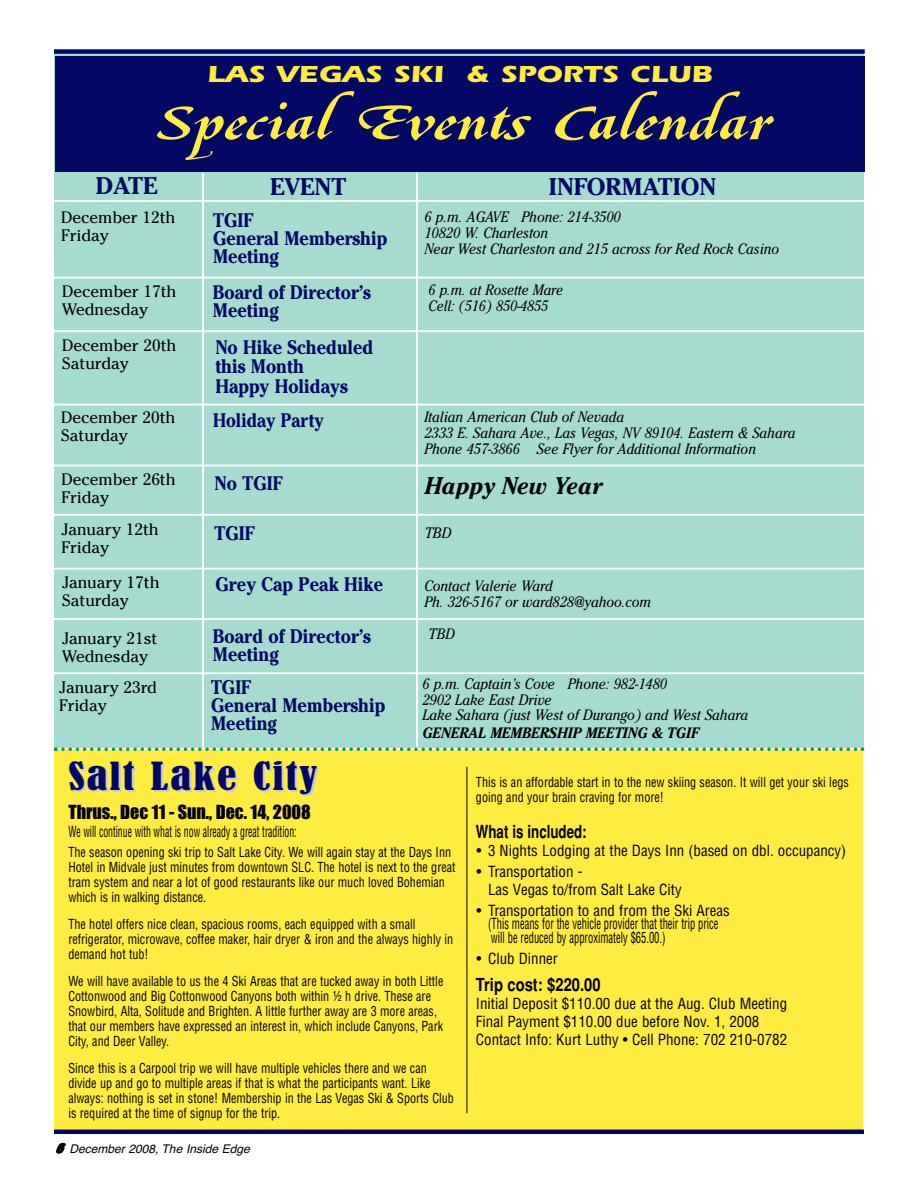
<style>
.page{position:relative;width:918px;height:1188px;background:#fff}
.page>*{position:absolute;margin:0;border:0;box-sizing:border-box;transform-origin:0 0}
.t1{font:51px "Le Griffe D";color:#ffec40;scale:1.6 1}
.t2{font:condensed 36px "Bernard";letter-spacing:.05em;color:#040764;scale:1.2 1}
.t3{font:700 24px "Itc Eras";color:#ffec40;scale:1.25 1}
.t4{font:700 24px "Cheltenham";color:#040764}
.t5{font:italic 700 24px "Cheltenham";color:#000;scale:.92 1}
.t6{font:700 19.5px/18px "Cheltenham";color:#040764;scale:.9 1}
.t7{font:700 19.5px "Cheltenham";color:#040764;scale:.86 1}
.t8{font:18px "Impact";color:#000}
.t9{font:700 condensed 18px "Helvetica";color:#000}
.t10{font:700 condensed 18px "Helvetica";color:#000;scale:.9 1}
.t11{font:16.5px/18px "Cheltenham";color:#000}
.t12{font:italic 15px/15.8px "Cheltenham";color:#000;scale:.92 1}
.t13{font:condensed 15px/18px "Helvetica";color:#000}
.t14{font:condensed 15px "Helvetica";color:#000;scale:.65 1}
.t15{font:italic 15px/16.5px "Cheltenham";color:#000;scale:.9 1}
.t16{font:italic 700 15px "Cheltenham";color:#000;scale:.92 1}
.t17{font:condensed 13.5px/15px "Helvetica";color:#000;scale:.9 1}
.t18{font:italic 12px "Helvetica";color:#000}
.s1{font-family:"Helvetica Neue";font-weight:900;font-stretch:condensed;font-size:13.5px}
</style>
<div class="page">
<div style="left:54px;top:749px;width:809px;height:381px;background:#ffec40"></div>
<hr style="left:467px;top:767px;width:1px;height:346px;background:#000">
<div style="left:55px;top:51px;width:809px;height:697px;background:#a6dbcf"></div>
<hr style="left:202px;top:173px;width:2px;height:575px;background:#fff">
<hr style="left:416px;top:173px;width:2px;height:578px;background:#fff">
<hr style="left:54px;top:200px;width:816px;height:2px;background:#fff">
<hr style="left:52px;top:277px;width:813px;height:2px;background:#fff">
<hr style="left:53px;top:330px;width:813px;height:2px;background:#fff">
<hr style="left:53px;top:465px;width:813px;height:1px;background:#fff">
<hr style="left:52px;top:514px;width:813px;height:2px;background:#fff">
<hr style="left:52px;top:618px;width:813px;height:2px;background:#fff">
<hr style="left:52px;top:672px;width:813px;height:2px;background:#fff">
<hr style="left:51px;top:404px;width:813px;height:1px;background:#fff">
<hr style="left:51px;top:568px;width:813px;height:2px;background:#fff">
<hr style="left:54px;top:1130px;width:810px;height:4px;background:#040764">
<svg style="left:54px;top:747px;width:810px;height:4px"></svg>
<div style="left:55px;top:56px;width:810px;height:115px;background:#040764"></div>
<div style="left:54px;top:49px;width:811px;height:5px;background:#040764"></div>
<h3 class="t3" style="left:207px;top:66px;width:406px">LAS VEGAS SKI &amp; SPORTS CLUB</h3>
<h1 class="t1" style="left:153px;top:92px;width:385px">SpecialEvents Calendar</h1>
<h3 class="t4" style="left:96px;top:177px;width:63px">DATE</h3>
<h3 class="t4" style="left:270px;top:178px;width:78px">EVENT</h3>
<h3 class="t4" style="left:549px;top:178px;width:169px">INFORMATION</h3>
<p class="t11" style="left:61px;top:208px;width:116px">December 12th<br>Friday</p>
<h3 class="t6" style="left:213px;top:213px;width:195px">TGIF<br>General Membership<br>Meeting</h3>
<p class="t12" style="left:424px;top:210px;width:387px">6 p.m. AGAVE Phone: 214-3500<br>10820 W. Charleston<br>Near West Charleston and 215 across for Red Rock Casino</p>
<p class="t11" style="left:62px;top:282px;width:116px">December 17th<br>Wednesday</p>
<p class="t15" style="left:429px;top:283px;width:151px">6 p.m. at Rosette Mare<br>Cell: (516) 850-4855</p>
<h3 class="t6" style="left:213px;top:285px;width:177px">Board of Director’s<br>Meeting</h3>
<p class="t11" style="left:62px;top:337px;width:116px">December 20th<br>Saturday</p>
<h3 class="t6" style="left:215px;top:339px;width:177px;line-height:19.5px">No Hike Scheduled this Month<br>Happy Holidays</h3>
<p class="t11" style="left:61px;top:408px;width:116px">December 20th<br>Saturday</p>
<h3 class="t7" style="left:213px;top:414px;width:130px">Holiday Party</h3>
<p class="t12" style="left:424px;top:411px;width:405px">Italian American Club of Nevada<br>2333 E. Sahara Ave., Las Vegas, NV 89104. Eastern &amp; Sahara<br>Phone 457-3866 See Flyer for Additional Information</p>
<p class="t11" style="left:62px;top:470px;width:116px">December 26th<br>Friday</p>
<h3 class="t6" style="left:215px;top:477px;width:77px">No TGIF</h3>
<p class="t11" style="left:62px;top:520px;width:99px">January 12th</p>
<p class="t12" style="left:425px;top:526px;width:31px">TBD</p>
<p class="t11" style="left:62px;top:538px;width:49px">Friday</p>
<h3 class="t5" style="left:425px;top:477px;width:195px">Happy New Year</h3>
<h3 class="t6" style="left:215px;top:527px;width:46px">TGIF</h3>
<p class="t11" style="left:62px;top:574px;width:99px">January 17th<br>Saturday</p>
<h3 class="t6" style="left:215px;top:577px;width:188px">Grey Cap Peak Hike</h3>
<p class="t12" style="left:424px;top:579px;width:248px">Contact Valerie Ward<br>Ph. 326-5167 or ward828@yahoo.com</p>
<p class="t11" style="left:62px;top:629px;width:97px">January 21st<br>Wednesday</p>
<p class="t15" style="left:429px;top:627px;width:31px">TBD</p>
<h3 class="t6" style="left:213px;top:629px;width:177px">Board of Director’s<br>Meeting</h3>
<p class="t11" style="left:59px;top:678px;width:99px">January 23rd<br>Friday</p>
<h3 class="t6" style="left:211px;top:680px;width:195px">TGIF<br>General Membership<br>Meeting</h3>
<p class="t12" style="left:422px;top:677px;width:356px">6 p.m. Captain’s Cove Phone: 982-1480<br>2902 Lake East Drive<br>Lake Sahara (just West of Durango) and West Sahara</p>
<p class="t16" style="left:422px;top:728px;width:302px">GENERAL MEMBERSHIP MEETING &amp; TGIF</p>
<h2 class="t2" style="left:68px;top:757px;width:209px">Salt Lake City</h2>
<h3 class="t8" style="left:68px;top:802px;width:244px">Thrus., Dec 11 - Sun., Dec. 14, 2008</h3>
<p class="t14" style="left:68px;top:823px;width:353px">We will continue with what is now already a great tradition:</p>
<p class="t17" style="left:68px;top:845px;width:432px">The season opening ski trip to Salt Lake City. We will again stay at the Days Inn Hotel in Midvale just minutes from downtown SLC. The hotel is next to the great tram system and near a lot of good restaurants like our much loved Bohemian which is in walking distance.</p>
<p class="t17" style="left:68px;top:917px;width:429px">The hotel offers nice clean, spacious rooms, each equipped with a small refrigerator, microwave, coffee maker, hair dryer &amp; iron and the always highly in demand hot tub!</p>
<p class="t17" style="left:68px;top:974px;width:418px">We will have available to us the 4 Ski Areas that are tucked away in both Little Cottonwood and Big Cottonwood Canyons both within ½ h drive. These are Snowbird, Alta, Solitude and Brighten. A little further away are 3 more areas, that our members have expressed an interest in, which include Canyons, Park City, and Deer Valley.</p>
<p class="t17" style="left:68px;top:1061px;width:430px">Since this is a Carpool trip we will have multiple vehicles there and we can divide up and go to multiple areas if that is what the participants want. Like always: nothing is set in stone! Membership in the Las Vegas Ski &amp; Sports Club is required at the time of signup for the trip.</p>
<p class="t18" style="left:55px;top:1142px;width:196px"><span class="s1">6</span> December 2008, The Inside Edge</p>
<p class="t17" style="left:476px;top:774px;width:416px">This is an affordable start in to the new skiing season. It will get your ski legs going and your brain craving for more!</p>
<h3 class="t10" style="left:476px;top:821px;width:124px">What is included:</h3>
<p class="t13" style="left:476px;top:841px;width:371px">• 3 Nights Lodging at the Days Inn (based on dbl. occupancy)</p>
<p class="t13" style="left:488px;top:862px;width:195px;text-indent:-12px">• Transportation -<br>Las Vegas to/from Salt Lake City</p>
<p class="t13" style="left:488px;top:904px;width:243px;line-height:13.5px;text-indent:-12px">• Transportation to and from the Ski Areas (This means for the vehicle provider that their trip price will be reduced by approximately $65.00.)</p>
<p class="t13" style="left:476px;top:949px;width:83px">• Club Dinner</p>
<h3 class="t9" style="left:476px;top:974px;width:126px">Trip cost: $220.00</h3>
<p class="t13" style="left:476px;top:994px;width:313px">Initial Deposit $110.00 due at the Aug. Club Meeting<br>Final Payment $110.00 due before Nov. 1, 2008<br>Contact Info: Kurt Luthy • Cell Phone: 702 210-0782</p>
</div>
